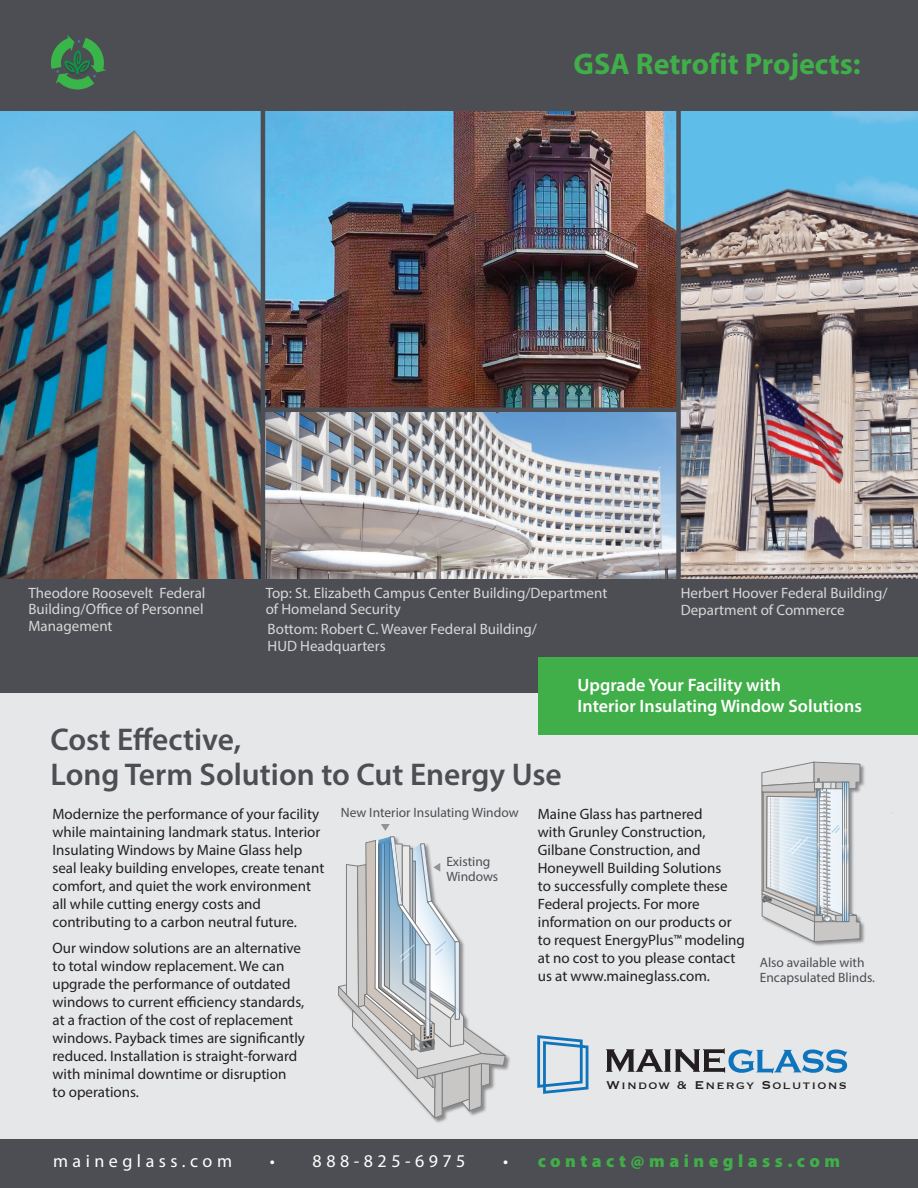
<style>
.page{position:relative;width:918px;height:1188px;background:#fff}
.page>*{position:absolute;margin:0;border:0;box-sizing:border-box;transform-origin:0 0}
.t1{font:600 31.5px/34.5px "Myriad Pro";color:#4d4e53}
.t2{font:700 30px "Myriad Pro";color:#40ae49}
.t3{font:600 18px/21.6px "Myriad Pro";color:#fff}
.t4{font:18px "Myriad Pro";letter-spacing:.25em;color:#fff}
.t5{font:900 18px "Myriad Pro";letter-spacing:.25em;color:#40ae49}
.t6{font:15px/18px "Myriad Pro";color:#231f20}
.t7{font:15px/16.5px "Myriad Pro";color:#d8d6d8}
.t8{font:14.7px "Copperplate";letter-spacing:.08em;color:#231f20}
.t9{font:13.5px/15px "Myriad Pro";color:#4d4e53}
.s1{font-size:13.5px}
.s2{font-weight:400;color:#fff}
</style>
<div class="page">
<div style="left:0;top:687px;width:918px;height:466px;background:#e6e7e9"></div>
<div style="left:0;top:0;width:918px;height:692px;background:#4d4e53"></div>
<div style="left:0;top:1139px;width:918px;height:49px;background:#4d4e53"></div>
<img style="left:0;top:112px;width:918px;height:466px">
<div style="left:538px;top:657px;width:380px;height:78px;background:#40ae49"></div>
<svg style="left:51px;top:35px;width:55px;height:55px"></svg>
<div style="left:676px;top:109px;width:5px;height:472px;background:#4d4e53"></div>
<hr style="left:261px;top:109px;width:4px;height:472px;background:#4d4e53">
<hr style="left:265px;top:408px;width:414px;height:4px;background:#4d4e53">
<svg style="left:338px;top:824px;width:170px;height:295px"></svg>
<svg style="left:762px;top:762px;width:100px;height:180px"></svg>
<svg style="left:817px;top:843px;width:2px;height:20px"></svg>
<svg style="left:606px;top:1048px;width:241px;height:25px"></svg>
<svg style="left:537px;top:1035px;width:52px;height:59px"></svg>
<p class="t2" style="left:574px;top:44px;width:289px">GSA Retrofit Projects:</p>
<p class="t7" style="left:266px;top:584px;width:343px">Top: St. Elizabeth Campus Center Building/Department of Homeland Security</p>
<p class="t7" style="left:268px;top:620px;width:271px">Bottom: Robert C. Weaver Federal Building/</p>
<p class="t7" style="left:268px;top:638px;width:120px">HUD Headquarters</p>
<p class="t7" style="left:28px;top:584px;width:178px">Theodore Roosevelt Federal<br>Building/Office of Personnel<br>Management</p>
<p class="t7" style="left:681px;top:584px;width:208px">Herbert Hoover Federal Building/</p>
<p class="t7" style="left:681px;top:602px;width:165px">Department of Commerce</p>
<p class="t1" style="left:51px;top:721px;width:513px">Cost Effective,<br>Long Term Solution to Cut Energy Use</p>
<p class="t3" style="left:578px;top:674px;width:286px">Upgrade Your Facility with<br>Interior Insulating Window Solutions</p>
<p class="t6" style="left:52px;top:805px;width:273px">Modernize the performance of your facility while maintaining landmark status. Interior Insulating Windows by Maine Glass help seal leaky building envelopes, create tenant comfort, and quiet the work environment all while cutting energy costs and contributing to a carbon neutral future.</p>
<p class="t6" style="left:52px;top:938px;width:254px">Our window solutions are an alternative to total window replacement. We can upgrade the performance of outdated windows to current efficiency standards, at a fraction of the cost of replacement windows. Payback times are significantly reduced. Installation is straight-forward with minimal downtime or disruption<br>to operations.</p>
<p class="t9" style="left:341px;top:805px;width:179px">New Interior Insulating Window</p>
<p class="t9" style="left:446px;top:854px;width:53px">Existing<br>Windows</p>
<p class="t6" style="left:538px;top:805px;width:209px">Maine Glass has partnered<br>with Grunley Construction,<br>Gilbane Construction, and<br>Honeywell Building Solutions<br>to successfully complete these<br>Federal projects. For more information on our products or to request EnergyPlus<span class="s1">™</span> modeling at no cost to you please contact us at www.maineglass.com.</p>
<p class="t9" style="left:760px;top:955px;width:106px">Also available with</p>
<p class="t9" style="left:760px;top:970px;width:117px">Encapsulated Blinds.</p>
<p class="t8" style="left:606px;top:1075px;width:242px">Window &amp; Energy Solutions</p>
<p class="t4" style="left:53px;top:1150px;width:181px">maineglass.com</p>
<p class="t4" style="left:270px;top:1150px;width:197px">• 888-825-6975</p>
<p class="t5" style="left:503px;top:1149px;width:338px"><span class="s2">•</span> contact@maineglass.com</p>
</div>
